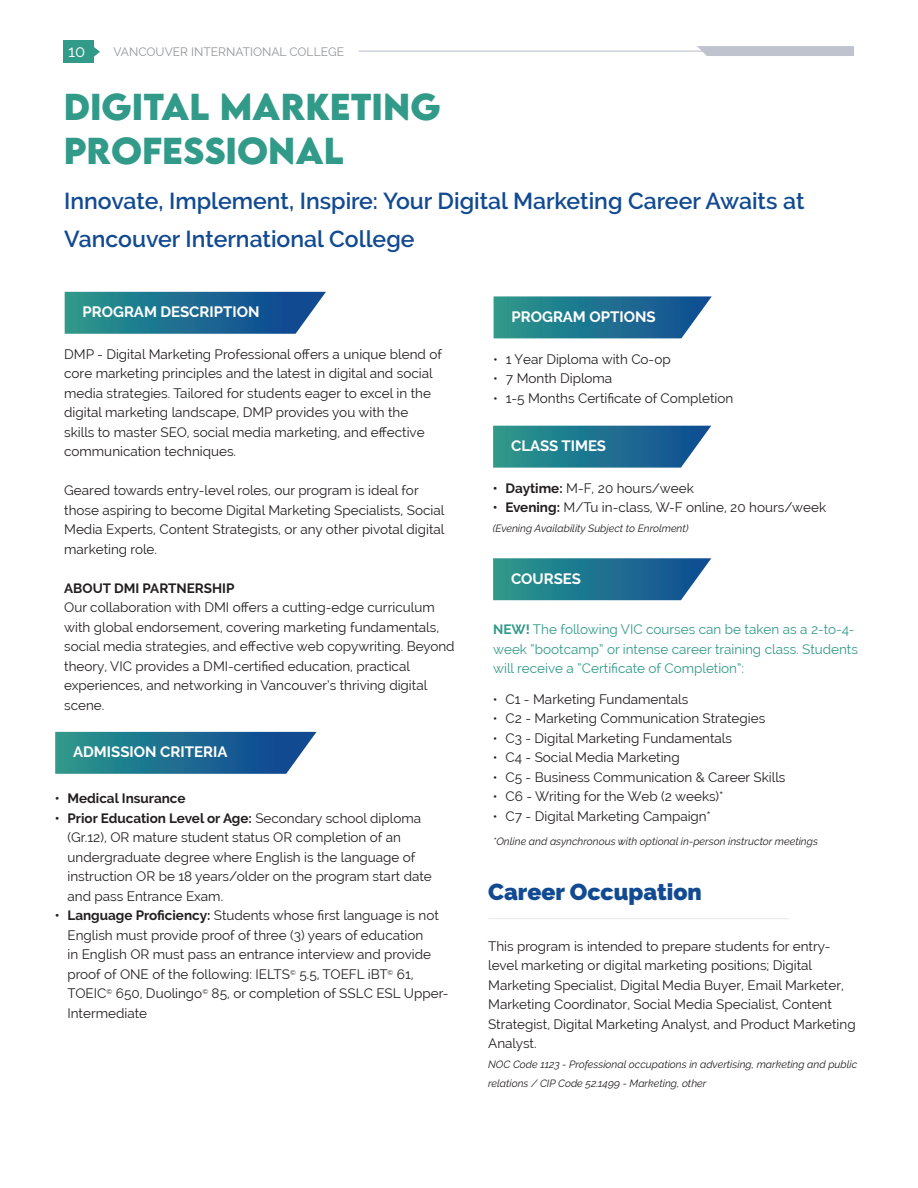
<style>
.page{position:relative;width:918px;height:1188px;background:#fff}
.page>*{position:absolute;margin:0;border:0;box-sizing:border-box;transform-origin:0 0}
.t1{font:700 33.3px/44px "LEMONMILK";color:#329a89}
.t2{font:600 23.1px/37.5px "Raleway";color:#124a92}
.t3{font:900 23.1px "Raleway";color:#124a92}
.t4{font:16.5px "Raleway";color:#fff}
.t5{font:700 15px "Raleway";color:#fff}
.Paragraph_Style_1{font:13.5px/19.5px "Raleway";color:#231f20}
.Paragraph_Style_1-2{font:13.5px/19.5px "Raleway";color:#329a89}
.Paragraph_Style_1-3{font:700 13.5px "Raleway";color:#231f20}
.t6{font:12px "Raleway";color:#939598}
.Paragraph_Style_1-4{font:italic 10.5px/19.5px "Raleway";color:#231f20}
.s1{font-weight:700}
</style>
<div class="page">
<div style="left:697px;top:46px;width:157px;height:10px;background:#bec3cd"></div>
<hr style="left:359px;top:51px;width:359px;height:1px;background:#bec3cd">
<div style="left:64px;top:40px;width:30px;height:23px;background:#329a89"></div>
<svg style="left:94px;top:47px;width:6px;height:10px"></svg>
<svg style="left:494px;top:296px;width:218px;height:42px;background:#307f98"></svg>
<svg style="left:65px;top:292px;width:261px;height:42px;background:#2b7696"></svg>
<svg style="left:55px;top:732px;width:262px;height:42px;background:#2b7696"></svg>
<svg style="left:493px;top:426px;width:218px;height:42px;background:#307e97"></svg>
<svg style="left:493px;top:558px;width:218px;height:42px;background:#2f7e97"></svg>
<hr style="left:488px;top:918px;width:301px;height:1px;background:#e8e9ea">
<p class="t4" style="left:68px;top:42px;width:19px">10</p>
<p class="t6" style="left:114px;top:44px;width:232px">VANCOUVER INTERNATIONAL COLLEGE</p>
<p class="t1" style="left:64px;top:85px;width:378px">DIGITAL MARKETING<br>PROFESSIONAL</p>
<p class="t2" style="left:64px;top:183px;width:742px">Innovate, Implement, Inspire: Your Digital Marketing Career Awaits at<br>Vancouver International College</p>
<p class="t5" style="left:83px;top:303px;width:178px">PROGRAM DESCRIPTION</p>
<p class="t5" style="left:511px;top:308px;width:146px">PROGRAM OPTIONS</p>
<p class="Paragraph_Style_1" style="left:64px;top:344px;width:379px">DMP - Digital Marketing Professional offers a unique blend of core marketing principles and the latest in digital and social media strategies. Tailored for students eager to excel in the digital marketing landscape, DMP provides you with the<br>skills to master SEO, social media marketing, and effective communication techniques.</p>
<p class="Paragraph_Style_1" style="left:64px;top:481px;width:382px">Geared towards entry-level roles, our program is ideal for those aspiring to become Digital Marketing Specialists, Social Media Experts, Content Strategists, or any other pivotal digital marketing role.</p>
<p class="Paragraph_Style_1-3" style="left:64px;top:581px;width:172px">ABOUT DMI PARTNERSHIP</p>
<p class="Paragraph_Style_1" style="left:64px;top:598px;width:392px">Our collaboration with DMI offers a cutting-edge curriculum with global endorsement, covering marketing fundamentals, social media strategies, and effective web copywriting. Beyond theory, VIC provides a DMI-certified education, practical experiences, and networking in Vancouver’s thriving digital scene.</p>
<p class="t5" style="left:73px;top:744px;width:156px">ADMISSION CRITERIA</p>
<p class="Paragraph_Style_1-3" style="left:55px;top:791px;width:132px">• Medical Insurance</p>
<p class="Paragraph_Style_1" style="left:68px;top:808px;width:366px;text-indent:-13px"><span class="s1">• Prior Education Level or Age:</span> Secondary school diploma (Gr.12), OR mature student status OR completion of an undergraduate degree where English is the language of instruction OR be 18 years/older on the program start date and pass Entrance Exam.</p>
<p class="Paragraph_Style_1" style="left:68px;top:906px;width:383px;text-indent:-13px"><span class="s1">• Language Proficiency:</span> Students whose first language is not English must provide proof of three (3) years of education<br>in English OR must pass an entrance interview and provide proof of ONE of the following: IELTS<sup>©</sup> 5.5, TOEFL iBT<sup>©</sup> 61, TOEIC<sup>©</sup> 650, Duolingo<sup>©</sup> 85, or completion of SSLC ESL Upper-Intermediate</p>
<p class="Paragraph_Style_1" style="left:493px;top:349px;width:179px">• 1 Year Diploma with Co-op</p>
<p class="Paragraph_Style_1" style="left:493px;top:369px;width:121px">• 7 Month Diploma</p>
<p class="Paragraph_Style_1" style="left:493px;top:388px;width:242px">• 1-5 Months Certificate of Completion</p>
<p class="t5" style="left:511px;top:437px;width:97px">CLASS TIMES</p>
<p class="Paragraph_Style_1" style="left:493px;top:478px;width:203px"><span class="s1">• Daytime:</span> M-F, 20 hours/week</p>
<p class="Paragraph_Style_1" style="left:493px;top:498px;width:335px"><span class="s1">• Evening:</span> M/Tu in-class, W-F online, 20 hours/week</p>
<p class="Paragraph_Style_1-4" style="left:493px;top:518px;width:197px">(Evening Availability Subject to Enrolment)</p>
<p class="t5" style="left:511px;top:570px;width:71px">COURSES</p>
<p class="Paragraph_Style_1-2" style="left:493px;top:620px;width:366px"><span class="s1">NEW!</span> The following VIC courses can be taken as a 2-to-4- week “bootcamp” or intense career training class. Students will receive a “Certificate of Completion”:</p>
<p class="Paragraph_Style_1" style="left:493px;top:689px;width:197px">• C1 - Marketing Fundamentals</p>
<p class="Paragraph_Style_1" style="left:493px;top:709px;width:274px">• C2 - Marketing Communication Strategies</p>
<p class="Paragraph_Style_1" style="left:493px;top:728px;width:241px">• C3 - Digital Marketing Fundamentals</p>
<p class="Paragraph_Style_1" style="left:493px;top:748px;width:189px">• C4 - Social Media Marketing</p>
<p class="Paragraph_Style_1" style="left:493px;top:767px;width:294px">• C5 - Business Communication &amp; Career Skills</p>
<p class="Paragraph_Style_1" style="left:493px;top:787px;width:232px">• C6 - Writing for the Web (2 weeks)*</p>
<p class="Paragraph_Style_1" style="left:493px;top:806px;width:220px">• C7 - Digital Marketing Campaign*</p>
<p class="Paragraph_Style_1-4" style="left:493px;top:831px;width:326px">*Online and asynchronous with optional in-person instructor meetings</p>
<p class="t3" style="left:488px;top:878px;width:215px">Career Occupation</p>
<p class="Paragraph_Style_1" style="left:488px;top:936px;width:369px">This program is intended to prepare students for entry&shy;level marketing or digital marketing positions; Digital Marketing Specialist, Digital Media Buyer, Email Marketer, Marketing Coordinator, Social Media Specialist, Content Strategist, Digital Marketing Analyst, and Product Marketing Analyst.</p>
<p class="Paragraph_Style_1-4" style="left:488px;top:1054px;width:371px">NOC Code 1123 - Professional occupations in advertising, marketing and public relations / CIP Code 52.1499 - Marketing, other</p>
</div>
